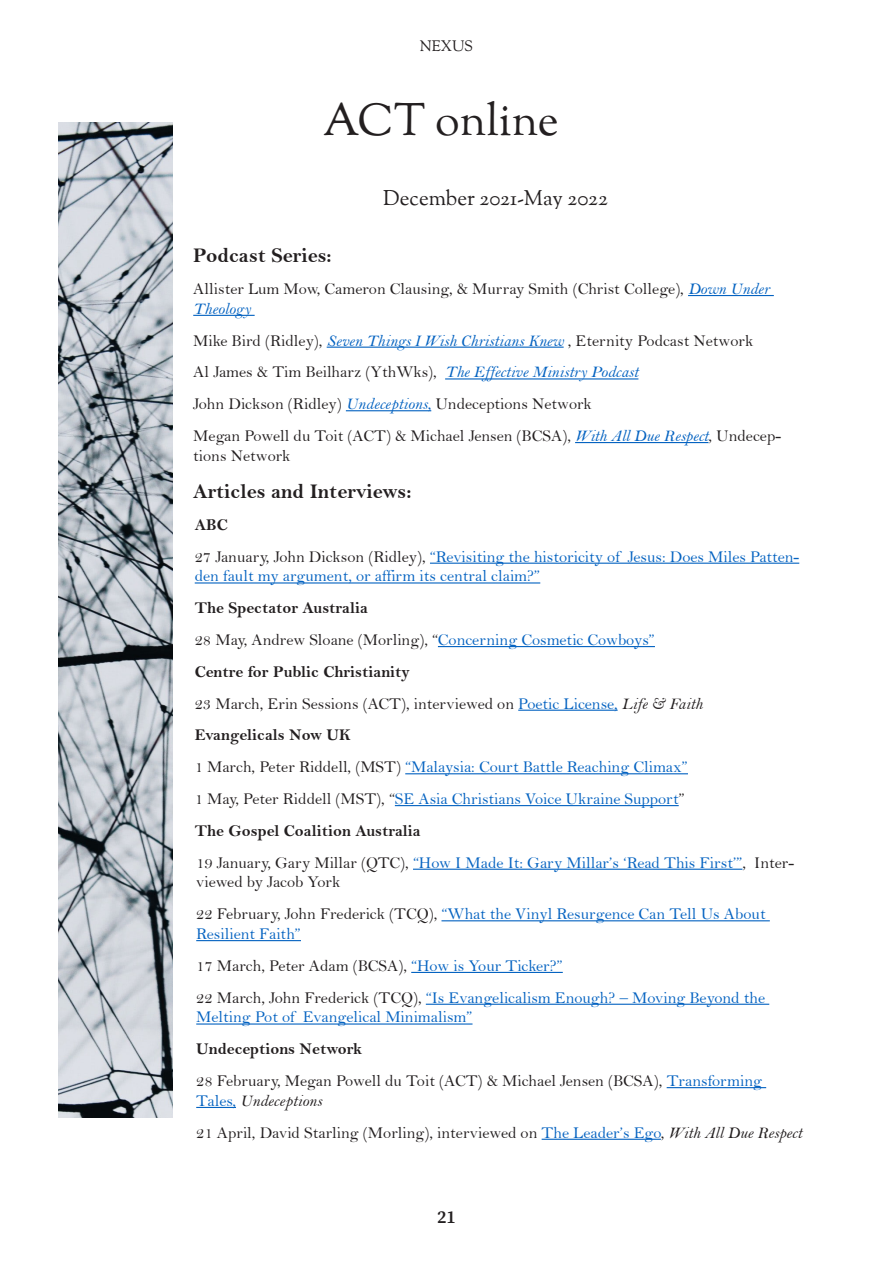
<style>
.page{position:relative;width:893px;height:1263px;background:#fff}
.page>*{position:absolute;margin:0;border:0;box-sizing:border-box;transform-origin:0 0}
.Title_Header_-_30pt{font:45px "OFL Goudy St M";color:#231f20}
.t1{font:21px "Bell MT Bold";color:#231f20}
.t2{font:21px "OFL Goudy St M";color:#231f20}
.t3{font:600 18px "Source Serif Pro";color:#231f20}
.t4{font:16.5px/19.8px "Bell";color:#231f20}
.t5{font:16.5px/19.8px "Bell";color:#0563c1}
.t6{font:16.5px "Bell MT Bold";color:#231f20}
.t7{font:15px "OFL Goudy St M";color:#231f20}
.s1{font-family:"Bell MT Italic";color:#0563c1}
.s2{color:#0563c1}
.s3{color:#231f20}
.s4{font-family:"Bell MT Italic"}
</style>
<div class="page">
<hr style="left:688px;top:295px;width:86px;height:1px;background:#0563c1">
<hr style="left:193px;top:315px;width:62px;height:1px;background:#0563c1">
<hr style="left:327px;top:347px;width:237px;height:1px;background:#0563c1">
<hr style="left:445px;top:378px;width:193px;height:1px;background:#0563c1">
<hr style="left:346px;top:410px;width:85px;height:1px;background:#0563c1">
<hr style="left:575px;top:442px;width:133px;height:1px;background:#0563c1">
<hr style="left:430px;top:563px;width:369px;height:1px;background:#0563c1">
<hr style="left:195px;top:582px;width:345px;height:1px;background:#0563c1">
<hr style="left:438px;top:646px;width:217px;height:1px;background:#0563c1">
<hr style="left:518px;top:710px;width:100px;height:1px;background:#0563c1">
<hr style="left:405px;top:773px;width:283px;height:1px;background:#0563c1">
<hr style="left:395px;top:805px;width:284px;height:1px;background:#0563c1">
<hr style="left:413px;top:869px;width:329px;height:1px;background:#0563c1">
<hr style="left:441px;top:920px;width:329px;height:1px;background:#0563c1">
<hr style="left:196px;top:940px;width:105px;height:1px;background:#0563c1">
<hr style="left:411px;top:972px;width:152px;height:1px;background:#0563c1">
<hr style="left:426px;top:1004px;width:343px;height:1px;background:#0563c1">
<hr style="left:196px;top:1023px;width:276px;height:1px;background:#0563c1">
<hr style="left:667px;top:1087px;width:99px;height:1px;background:#0563c1">
<hr style="left:196px;top:1107px;width:40px;height:1px;background:#0563c1">
<hr style="left:542px;top:1139px;width:119px;height:1px;background:#0563c1">
<img style="left:58px;top:123px;width:115px;height:994px">
<p class="t7" style="left:420px;top:37px;width:55px">NEXUS</p>
<p class="Title_Header_-_30pt" style="left:323px;top:92px;width:237px">ACT online</p>
<p class="t2" style="left:383px;top:185px;width:226px">December 2021-May 2022</p>
<p class="t1" style="left:193px;top:243px;width:140px">Podcast Series:</p>
<p class="t4" style="left:193px;top:279px;width:578px">Allister Lum Mow, Cameron Clausing, &amp; Murray Smith (Christ College), <span class="s1">Down Under<br>Theology</span></p>
<p class="t4" style="left:193px;top:330px;width:562px">Mike Bird (Ridley), <span class="s1">Seven Things I Wish Christians Knew</span> , Eternity Podcast Network</p>
<p class="t4" style="left:193px;top:362px;width:447px">Al James &amp; Tim Beilharz (YthWks), <span class="s1">The Effective Ministry Podcast</span></p>
<p class="t4" style="left:193px;top:394px;width:400px">John Dickson (Ridley) <span class="s1">Undeceptions</span><span class="s2">,</span> Undeceptions Network</p>
<p class="t4" style="left:193px;top:426px;width:589px">Megan Powell du Toit (ACT) &amp; Michael Jensen (BCSA), <span class="s1">With All Due Respect</span>, Undecep&shy;tions Network</p>
<p class="t1" style="left:193px;top:479px;width:220px">Articles and Interviews:</p>
<p class="t6" style="left:195px;top:515px;width:34px">ABC</p>
<p class="t5" style="left:195px;top:546px;width:606px"><span class="s3">27 January, John Dickson (Ridley),</span> “Revisiting the historicity of Jesus: Does Miles Patten&shy;den fault my argument, or affirm its central claim?”</p>
<p class="t6" style="left:195px;top:598px;width:175px">The Spectator Australia</p>
<p class="t4" style="left:195px;top:630px;width:461px">28 May, Andrew Sloane (Morling), “<span class="s2">Concerning Cosmetic Cowboys”</span></p>
<p class="t6" style="left:195px;top:662px;width:217px">Centre for Public Christianity</p>
<p class="t4" style="left:195px;top:693px;width:509px">23 March, Erin Sessions (ACT), interviewed on <span class="s2">Poetic License,</span> <span class="s4">Life &amp; Faith</span></p>
<p class="t6" style="left:195px;top:725px;width:157px">Evangelicals Now UK</p>
<p class="t5" style="left:195px;top:757px;width:494px"><span class="s3">1 March, Peter Riddell, (MST)</span> “Malaysia: Court Battle Reaching Climax”</p>
<p class="t5" style="left:195px;top:789px;width:491px"><span class="s3">1 May, Peter Riddell (MST), “</span>SE Asia Christians Voice Ukraine Support<span class="s3">”</span></p>
<p class="t6" style="left:195px;top:821px;width:228px">The Gospel Coalition Australia</p>
<p class="t4" style="left:196px;top:852px;width:599px">19 January, Gary Millar (QTC), <span class="s2">“How I Made It: Gary Millar’s ‘Read This First’”</span>, Inter&shy;viewed by Jacob York</p>
<p class="t5" style="left:196px;top:904px;width:571px"><span class="s3">22 February, John Frederick (TCQ),</span> “What the Vinyl Resurgence Can Tell Us About<br>Resilient Faith”</p>
<p class="t4" style="left:196px;top:955px;width:368px">17 March, Peter Adam (BCSA), <span class="s2">“How is Your Ticker?”</span></p>
<p class="t5" style="left:196px;top:987px;width:570px"><span class="s3">22 March, John Frederick (TCQ),</span> “Is Evangelicalism Enough? – Moving Beyond the<br>Melting Pot of Evangelical Minimalism”</p>
<p class="t6" style="left:196px;top:1039px;width:168px">Undeceptions Network</p>
<p class="t4" style="left:196px;top:1071px;width:567px">28 February, Megan Powell du Toit (ACT) &amp; Michael Jensen (BCSA), <span class="s2">Transforming<br>Tales,</span> <span class="s4">Undeceptions</span></p>
<p class="t4" style="left:196px;top:1122px;width:607px">21 April, David Starling (Morling), interviewed on <span class="s2">The Leader’s Ego</span>, <span class="s4">With All Due Respect</span></p>
<p class="t3" style="left:437px;top:1205px;width:20px">21</p>
</div>
